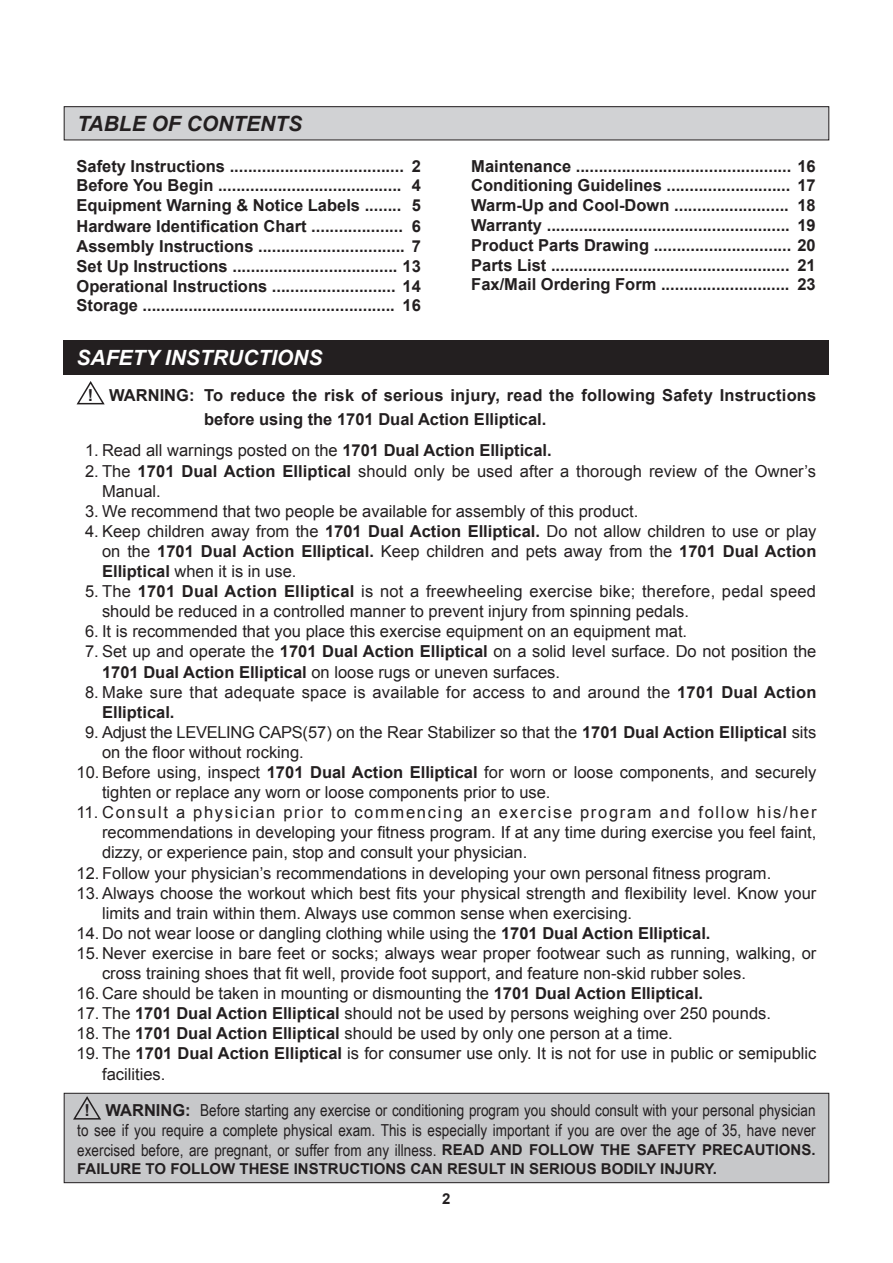
<style>
.page{position:relative;width:893px;height:1263px;background:#fff}
.page>*{position:absolute;margin:0;border:0;box-sizing:border-box;transform-origin:0 0}
.t1{font:italic 700 21px "Arial";color:#fff}
.t2{font:italic 700 21px "Arial";color:#231f20}
.t3{font:16.5px/20.1px "Arial";color:#231f20}
.t4{font:700 16.5px/20px "Arial";color:#231f20;text-align:justify}
.t5{font:16.5px/19.8px "Arial Narrow";color:#231f20;text-align:justify}
.t6{font:700 15px "Arial";color:#231f20}
.s1{font-weight:700}
.s2{font-family:"Arial";font-weight:700}
.s3{font-family:"Arial";font-weight:700;font-size:15px}
</style>
<div class="page">
<div style="left:64px;top:107px;width:765px;height:33px;background:#d1d2d4"></div>
<div style="left:64px;top:106px;width:765px;height:34px;border:1px solid #231f20"></div>
<div style="left:64px;top:340px;width:765px;height:34px;background:#231f20"></div>
<svg style="left:76px;top:381px;width:29px;height:24px"></svg>
<div style="left:64px;top:1093px;width:765px;height:90px;background:#c7c8ca"></div>
<div style="left:64px;top:1093px;width:765px;height:90px;border:1px solid #231f20"></div>
<svg style="left:73px;top:1096px;width:28px;height:24px"></svg>
<p class="t2" style="left:77px;top:110px;width:226px">TABLE OF CONTENTS</p>
<p class="t4" style="left:77px;top:156px;width:346px">Safety Instructions ...................................... 2<br>Before You Begin ........................................ 4<br>Equipment Warning &amp; Notice Labels ........ 5<br>Hardware Identification Chart .................... 6<br>Assembly Instructions ................................ 7<br>Set Up Instructions .................................... 13<br>Operational Instructions ........................... 14<br>Storage ....................................................... 16</p>
<p class="t4" style="left:471px;top:156px;width:346px">Maintenance ............................................... 16<br>Conditioning Guidelines ........................... 17<br>Warm-Up and Cool-Down ......................... 18<br>Warranty ..................................................... 19<br>Product Parts Drawing .............................. 20<br>Parts List .................................................... 21<br>Fax/Mail Ordering Form ............................ 23</p>
<p class="t1" style="left:77px;top:344px;width:247px">SAFETY INSTRUCTIONS</p>
<p class="t4" style="left:204px;top:383px;width:614px;line-height:24.5px;text-indent:-116px">! WARNING: To reduce the risk of serious injury, read the following Safety Instructions before using the 1701 Dual Action Elliptical.</p>
<p class="t3" style="left:85px;top:441px;width:468px">1. Read all warnings posted on the <span class="s1">1701 Dual Action Elliptical.</span></p>
<p class="t3" style="left:102px;top:461px;width:716px;text-indent:-17px">2. The <span class="s1">1701 Dual Action Elliptical</span> should only be used after a thorough review of the Owner’s<br>Manual.</p>
<p class="t3" style="left:85px;top:501px;width:555px">3. We recommend that two people be available for assembly of this product.</p>
<p class="t3" style="left:102px;top:521px;width:716px;text-align:justify;text-indent:-17px">4. Keep children away from the <span class="s1">1701 Dual Action Elliptical.</span> Do not allow children to use or play on the <span class="s1">1701 Dual Action Elliptical.</span> Keep children and pets away from the <span class="s1">1701 Dual Action Elliptical</span> when it is in use.</p>
<p class="t3" style="left:102px;top:581px;width:716px;text-indent:-17px">5. The <span class="s1">1701 Dual Action Elliptical</span> is not a freewheeling exercise bike; therefore, pedal speed should be reduced in a controlled manner to prevent injury from spinning pedals.</p>
<p class="t3" style="left:85px;top:622px;width:604px">6. It is recommended that you place this exercise equipment on an equipment mat.</p>
<p class="t3" style="left:102px;top:642px;width:716px;text-indent:-17px">7. Set up and operate the <span class="s1">1701 Dual Action Elliptical</span> on a solid level surface. Do not position the<br><span class="s1">1701 Dual Action Elliptical</span> on loose rugs or uneven surfaces.</p>
<p class="t3" style="left:102px;top:682px;width:716px;text-indent:-17px">8. Make sure that adequate space is available for access to and around the <span class="s1">1701 Dual Action<br>Elliptical.</span></p>
<p class="t3" style="left:102px;top:722px;width:716px;text-indent:-17px">9. Adjust the LEVELING CAPS(57) on the Rear Stabilizer so that the <span class="s1">1701 Dual Action Elliptical</span> sits on the floor without rocking.</p>
<p class="t3" style="left:102px;top:762px;width:716px;text-indent:-26px">10. Before using, inspect <span class="s1">1701 Dual Action Elliptical</span> for worn or loose components, and securely tighten or replace any worn or loose components prior to use.</p>
<p class="t3" style="left:102px;top:802px;width:716px;text-align:justify;text-indent:-26px">11. Consult a physician prior to commencing an exercise program and follow his/her recommendations in developing your fitness program. If at any time during exercise you feel faint, dizzy, or experience pain, stop and consult your physician.</p>
<p class="t3" style="left:77px;top:863px;width:696px">12. Follow your physician’s recommendations in developing your own personal fitness program.</p>
<p class="t3" style="left:102px;top:883px;width:716px;text-indent:-26px">13. Always choose the workout which best fits your physical strength and flexibility level. Know your limits and train within them. Always use common sense when exercising.</p>
<p class="t3" style="left:77px;top:923px;width:635px">14. Do not wear loose or dangling clothing while using the <span class="s1">1701 Dual Action Elliptical.</span></p>
<p class="t3" style="left:102px;top:943px;width:716px;text-indent:-26px">15. Never exercise in bare feet or socks; always wear proper footwear such as running, walking, or cross training shoes that fit well, provide foot support, and feature non-skid rubber soles.</p>
<p class="t3" style="left:77px;top:983px;width:628px">16. Care should be taken in mounting or dismounting the <span class="s1">1701 Dual Action Elliptical.</span></p>
<p class="t3" style="left:77px;top:1003px;width:696px">17. The <span class="s1">1701 Dual Action Elliptical</span> should not be used by persons weighing over 250 pounds.</p>
<p class="t3" style="left:77px;top:1024px;width:598px">18. The <span class="s1">1701 Dual Action Elliptical</span> should be used by only one person at a time.</p>
<p class="t3" style="left:102px;top:1044px;width:716px;text-indent:-26px">19. The <span class="s1">1701 Dual Action Elliptical</span> is for consumer use only. It is not for use in public or semipublic facilities.</p>
<p class="t5" style="left:77px;top:1100px;width:740px;text-indent:28px"><span class="s2">WARNING:</span> Before starting any exercise or conditioning program you should consult with your personal physician to see if you require a complete physical exam. This is especially important if you are over the age of 35, have never exercised before, are pregnant, or suffer from any illness. <span class="s3">READ AND FOLLOW THE SAFETY PRECAUTIONS.</span></p>
<p class="t6" style="left:77px;top:1159px;width:641px">FAILURE TO FOLLOW THESE INSTRUCTIONS CAN RESULT IN SERIOUS BODILY INJURY.</p>
<p class="t4" style="left:84px;top:1101px;width:7px">!</p>
<p class="t6" style="left:442px;top:1188px;width:10px">2</p>
</div>
